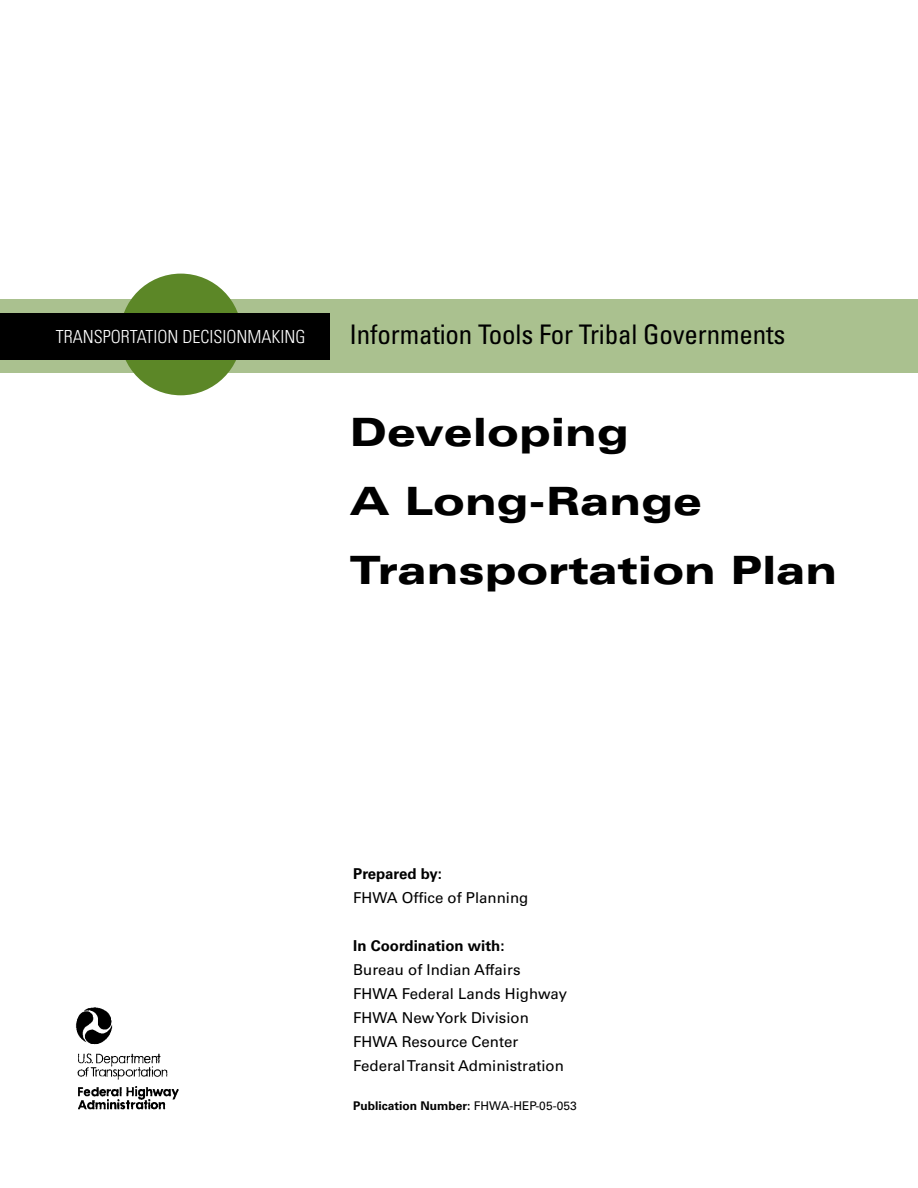
<style>
.page{position:relative;width:918px;height:1188px;background:#fff}
.page>*{position:absolute;margin:0;border:0;box-sizing:border-box;transform-origin:0 0}
.t1{font:900 expanded 39px/69px "Univers";color:#000}
.t2{font:condensed 27px "Univers";letter-spacing:-.005em;color:#000}
.t3{font:300 condensed 18px "Univers";color:#fff}
.t4{font:15px/24px "Univers";color:#000}
.t5{font:700 15px "Univers";color:#000}
.t6{font:700 12px "Univers";color:#000}
.s1{font-weight:400}
</style>
<div class="page">
<div style="left:0;top:300px;width:918px;height:73px;background:#aac18f"></div>
<div style="left:120px;top:274px;width:122px;height:121px;background:#5c8727;border-radius:50%"></div>
<div style="left:0;top:313px;width:330px;height:46px;background:#000"></div>
<img style="left:76px;top:1007px;width:103px;height:103px">
<p class="t3" style="left:56px;top:325px;width:251px">TRANSPORTATION DECISIONMAKING</p>
<h2 class="t2" style="left:350px;top:318px;width:437px">Information Tools For Tribal Governments</h2>
<h1 class="t1" style="left:350px;top:398px;width:489px">Developing<br>A Long-Range<br>Transportation Plan</h1>
<p class="t5" style="left:353px;top:864px;width:90px">Prepared by:</p>
<p class="t4" style="left:353px;top:885px;width:177px">FHWA Office of Planning</p>
<p class="t5" style="left:353px;top:936px;width:153px">In Coordination with:</p>
<p class="t4" style="left:353px;top:957px;width:215px">Bureau of Indian Affairs<br>FHWA Federal Lands Highway<br>FHWA New York Division<br>FHWA Resource Center<br>Federal Transit Administration</p>
<p class="t6" style="left:353px;top:1098px;width:225px">Publication Number: <span class="s1">FHWA-HEP-05-053</span></p>
</div>
